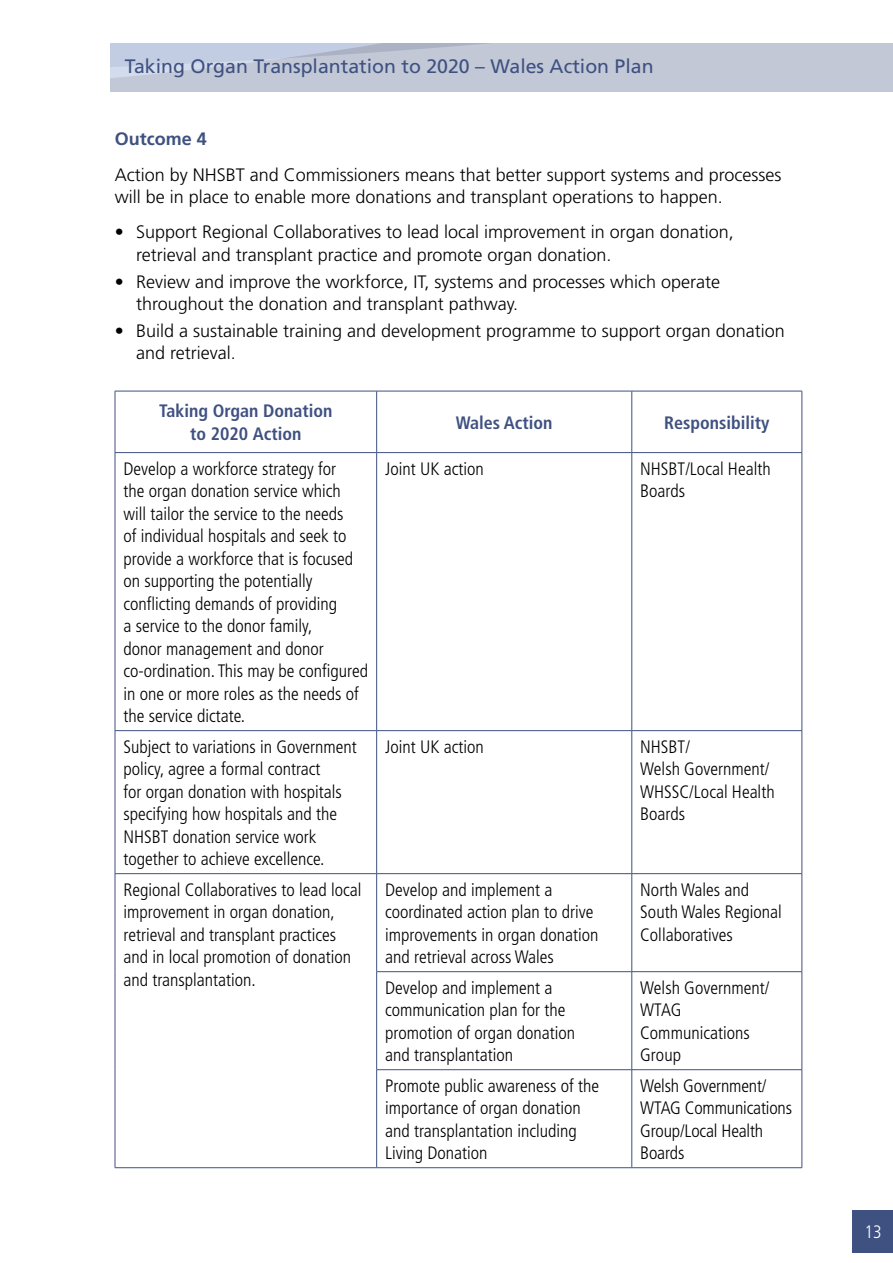
<style>
.page{position:relative;width:893px;height:1263px;background:#fff}
.page>*{position:absolute;margin:0;border:0;box-sizing:border-box;transform-origin:0 0}
.t1{font:19.5px "Frutiger LT Std";color:#3f5181}
.Table_text{font:300 condensed 18px/22.5px "Frutiger";color:#000}
.Bullets{font:300 18px/22.5px "Frutiger LT Std";color:#000}
.Text{font:300 18px/22.5px "Frutiger LT Std";color:#000}
.Last_line_of_bullets{font:300 18px/22.5px "Frutiger LT Std";color:#000}
.Table_text-2{font:700 condensed 18px/22.5px "Frutiger LT Std";color:#3f5181;text-align:center}
.Text-2{font:700 18px "Frutiger LT Std";color:#3f5181}
.t2{font:300 condensed 18px "Frutiger";color:#fff}
</style>
<div class="page">
<div style="left:111px;top:43px;width:782px;height:49px;background:#c2c8d6"></div>
<svg style="left:111px;top:43px;width:378px;height:35px"></svg>
<div style="left:853px;top:1210px;width:40px;height:42px;background:#3f5181"></div>
<hr style="left:115px;top:391px;width:262px;height:1px;background:#3f5181">
<hr style="left:115px;top:391px;width:1px;height:61px;background:#3f5181">
<hr style="left:377px;top:391px;width:255px;height:1px;background:#3f5181">
<hr style="left:376px;top:391px;width:1px;height:61px;background:#3f5181">
<hr style="left:632px;top:391px;width:170px;height:1px;background:#3f5181">
<hr style="left:631px;top:391px;width:1px;height:61px;background:#3f5181">
<hr style="left:802px;top:391px;width:1px;height:61px;background:#3f5181">
<hr style="left:115px;top:452px;width:262px;height:1px;background:#3f5181">
<hr style="left:115px;top:453px;width:1px;height:277px;background:#3f5181">
<hr style="left:377px;top:452px;width:255px;height:1px;background:#3f5181">
<hr style="left:376px;top:453px;width:1px;height:277px;background:#3f5181">
<hr style="left:632px;top:452px;width:170px;height:1px;background:#3f5181">
<hr style="left:631px;top:453px;width:1px;height:277px;background:#3f5181">
<hr style="left:802px;top:453px;width:1px;height:277px;background:#3f5181">
<hr style="left:115px;top:730px;width:262px;height:1px;background:#3f5181">
<hr style="left:115px;top:731px;width:1px;height:142px;background:#3f5181">
<hr style="left:377px;top:730px;width:255px;height:1px;background:#3f5181">
<hr style="left:376px;top:731px;width:1px;height:142px;background:#3f5181">
<hr style="left:632px;top:730px;width:170px;height:1px;background:#3f5181">
<hr style="left:631px;top:731px;width:1px;height:142px;background:#3f5181">
<hr style="left:802px;top:731px;width:1px;height:142px;background:#3f5181">
<hr style="left:115px;top:873px;width:262px;height:1px;background:#3f5181">
<hr style="left:115px;top:874px;width:1px;height:98px;background:#3f5181">
<hr style="left:377px;top:873px;width:255px;height:1px;background:#3f5181">
<hr style="left:376px;top:874px;width:1px;height:97px;background:#3f5181">
<hr style="left:632px;top:873px;width:170px;height:1px;background:#3f5181">
<hr style="left:631px;top:874px;width:1px;height:97px;background:#3f5181">
<hr style="left:802px;top:874px;width:1px;height:97px;background:#3f5181">
<hr style="left:115px;top:972px;width:1px;height:98px;background:#3f5181">
<hr style="left:376px;top:971px;width:256px;height:1px;background:#3f5181">
<hr style="left:376px;top:972px;width:1px;height:97px;background:#3f5181">
<hr style="left:632px;top:971px;width:170px;height:1px;background:#3f5181">
<hr style="left:631px;top:972px;width:1px;height:97px;background:#3f5181">
<hr style="left:802px;top:972px;width:1px;height:97px;background:#3f5181">
<hr style="left:115px;top:1070px;width:1px;height:97px;background:#3f5181">
<hr style="left:376px;top:1069px;width:256px;height:1px;background:#3f5181">
<hr style="left:376px;top:1070px;width:1px;height:97px;background:#3f5181">
<hr style="left:632px;top:1069px;width:170px;height:1px;background:#3f5181">
<hr style="left:631px;top:1070px;width:1px;height:97px;background:#3f5181">
<hr style="left:802px;top:1070px;width:1px;height:97px;background:#3f5181">
<hr style="left:115px;top:1167px;width:262px;height:1px;background:#3f5181">
<hr style="left:377px;top:1167px;width:255px;height:1px;background:#3f5181">
<hr style="left:632px;top:1167px;width:170px;height:1px;background:#3f5181">
<p class="t1" style="left:125px;top:55px;width:530px">Taking Organ Transplantation to 2020 – Wales Action Plan</p>
<p class="Text-2" style="left:115px;top:128px;width:94px">Outcome 4</p>
<p class="Text" style="left:115px;top:163px;width:668px">Action by NHSBT and Commissioners means that better support systems and processes will be in place to enable more donations and transplant operations to happen.</p>
<p class="Bullets" style="left:136px;top:221px;width:599px;text-indent:-21px">• Support Regional Collaboratives to lead local improvement in organ donation, retrieval and transplant practice and promote organ donation.</p>
<p class="Bullets" style="left:136px;top:270px;width:586px;text-indent:-21px">• Review and improve the workforce, IT, systems and processes which operate throughout the donation and transplant pathway.</p>
<p class="Last_line_of_bullets" style="left:136px;top:320px;width:650px;text-indent:-21px">• Build a sustainable training and development programme to support organ donation and retrieval.</p>
<p class="Table_text-2" style="left:159px;top:400px;width:175px">Taking Organ Donation to 2020 Action</p>
<p class="Table_text-2" style="left:456px;top:411px;width:98px">Wales Action</p>
<p class="Table_text-2" style="left:664px;top:411px;width:107px">Responsibility</p>
<p class="Table_text" style="left:123px;top:457px;width:246px">Develop a workforce strategy for<br>the organ donation service which<br>will tailor the service to the needs<br>of individual hospitals and seek to provide a workforce that is focused on supporting the potentially conflicting demands of providing<br>a service to the donor family,<br>donor management and donor co-ordination. This may be configured in one or more roles as the needs of the service dictate.</p>
<p class="Table_text" style="left:385px;top:457px;width:100px">Joint UK action</p>
<p class="Table_text" style="left:640px;top:457px;width:132px">NHSBT/Local Health<br>Boards</p>
<p class="Table_text" style="left:123px;top:735px;width:235px">Subject to variations in Government policy, agree a formal contract<br>for organ donation with hospitals specifying how hospitals and the<br>NHSBT donation service work together to achieve excellence.</p>
<p class="Table_text" style="left:385px;top:735px;width:100px">Joint UK action</p>
<p class="Table_text" style="left:640px;top:735px;width:136px">NHSBT/<br>Welsh Government/<br>WHSSC/Local Health<br>Boards</p>
<p class="Table_text" style="left:123px;top:878px;width:240px">Regional Collaboratives to lead local improvement in organ donation, retrieval and transplant practices and in local promotion of donation and transplantation.</p>
<p class="Table_text" style="left:385px;top:878px;width:215px">Develop and implement a coordinated action plan to drive improvements in organ donation and retrieval across Wales</p>
<p class="Table_text" style="left:640px;top:878px;width:143px">North Wales and<br>South Wales Regional<br>Collaboratives</p>
<p class="Table_text" style="left:385px;top:976px;width:192px">Develop and implement a communication plan for the promotion of organ donation and transplantation</p>
<p class="Table_text" style="left:640px;top:976px;width:131px">Welsh Government/<br>WTAG<br>Communications<br>Group</p>
<p class="Table_text" style="left:385px;top:1074px;width:216px">Promote public awareness of the importance of organ donation and transplantation including<br>Living Donation</p>
<p class="Table_text" style="left:640px;top:1074px;width:153px">Welsh Government/<br>WTAG Communications<br>Group/Local Health<br>Boards</p>
<p class="t2" style="left:865px;top:1221px;width:19px">13</p>
</div>
